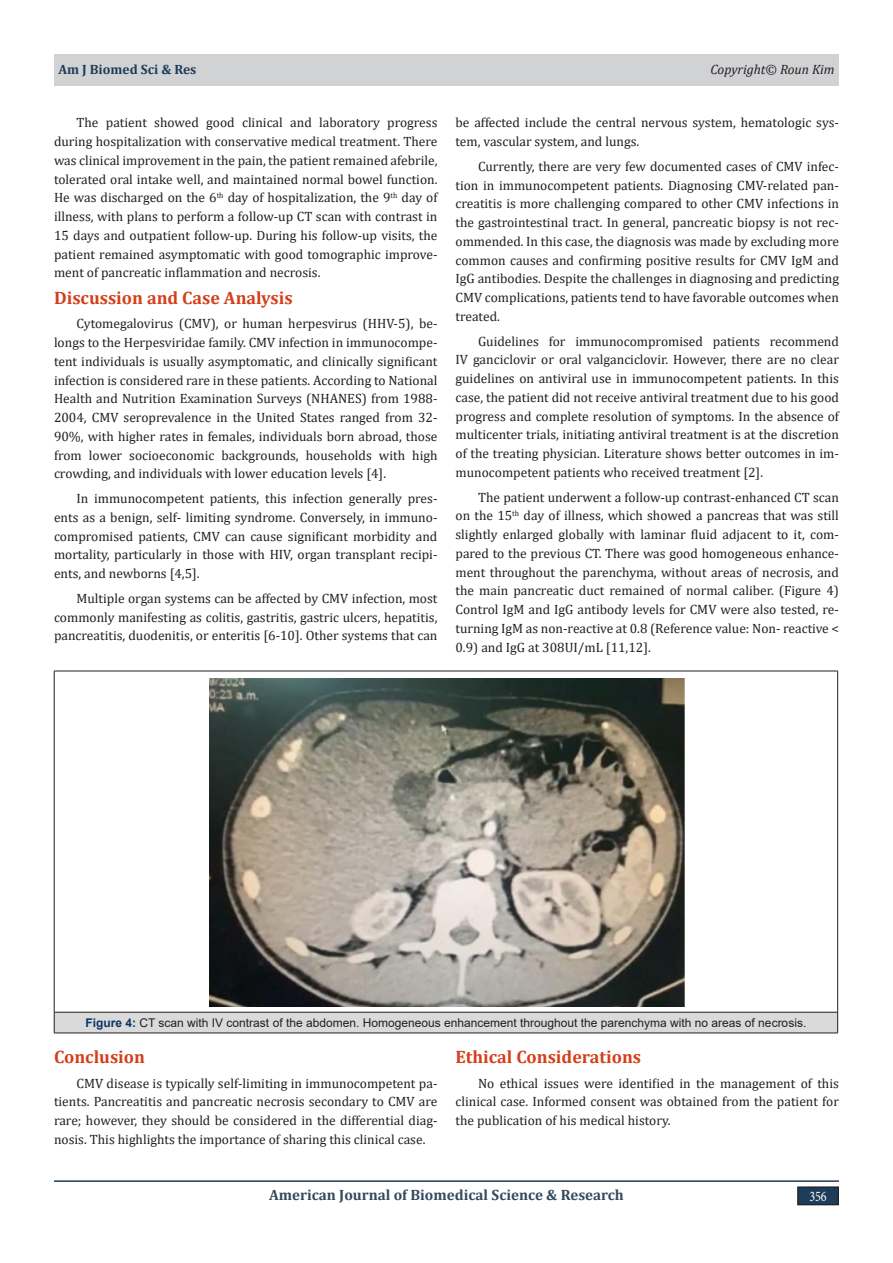
<style>
.page{position:relative;width:893px;height:1263px;background:#fff}
.page>*{position:absolute;margin:0;border:0;box-sizing:border-box;transform-origin:0 0}
.t1{font:700 18px "Cambria";color:#d43e19}
.t2{font:700 15px "Cambria";color:#34495e}
.t3{font:14.7px "Minion Pro";color:#fff;scale:.83 1}
.t4{font:13.5px/18.8px "Cambria";color:#231f20;text-align:justify}
.t5{font:italic 13.5px "Cambria";color:#231f20}
.t6{font:700 13.5px "Cambria";color:#1e3c5a}
.t7{font:12px "Arial";color:#231f20}
.s1{font-weight:700;color:#0e356a}
</style>
<div class="page">
<hr style="left:54px;top:1180px;width:785px;height:2px;background:#1e3c5a">
<div style="left:54px;top:54px;width:785px;height:31px;background:#d1d2d4"></div>
<div style="left:798px;top:1187px;width:40px;height:18px;background:#1e3c5a"></div>
<div style="left:797px;top:1186px;width:42px;height:19px;border:1px solid #231f20"></div>
<div style="left:54px;top:1012px;width:784px;height:21px;background:#dadada"></div>
<hr style="left:54px;top:671px;width:784px;height:1px;background:#231f20">
<hr style="left:54px;top:671px;width:1px;height:341px;background:#231f20">
<hr style="left:837px;top:671px;width:1px;height:341px;background:#231f20">
<hr style="left:54px;top:1012px;width:784px;height:1px;background:#231f20">
<svg style="left:54px;top:1012px;width:1px;height:21px"></svg>
<svg style="left:837px;top:1012px;width:1px;height:21px"></svg>
<hr style="left:54px;top:1033px;width:784px;height:1px;background:#231f20">
<img style="left:209px;top:678px;width:475px;height:328px">
<p class="t6" style="left:58px;top:59px;width:139px">Am J Biomed Sci &amp; Res</p>
<p class="t5" style="left:710px;top:59px;width:126px">Copyright© Roun Kim</p>
<p class="t4" style="left:54px;top:113px;width:385px;text-indent:22px">The patient showed good clinical and laboratory progress during hospitalization with conservative medical treatment. There was clinical improvement in the pain, the patient remained afebrile, tolerated oral intake well, and maintained normal bowel function.<br>He was discharged on the 6<sup>th</sup> day of hospitalization, the 9<sup>th</sup> day of illness, with plans to perform a follow-up CT scan with contrast in 15 days and outpatient follow-up. During his follow-up visits, the patient remained asymptomatic with good tomographic improve&shy;ment of pancreatic inflammation and necrosis.</p>
<p class="t1" style="left:54px;top:285px;width:240px">Discussion and Case Analysis</p>
<p class="t4" style="left:54px;top:314px;width:385px;text-indent:22px">Cytomegalovirus (CMV), or human herpesvirus (HHV-5), be&shy;longs to the Herpesviridae family. CMV infection in immunocompe&shy;tent individuals is usually asymptomatic, and clinically significant infection is considered rare in these patients. According to National Health and Nutrition Examination Surveys (NHANES) from 1988- 2004, CMV seroprevalence in the United States ranged from 32- 90%, with higher rates in females, individuals born abroad, those from lower socioeconomic backgrounds, households with high crowding, and individuals with lower education levels [4].</p>
<p class="t4" style="left:54px;top:489px;width:385px;text-indent:22px">In immunocompetent patients, this infection generally pres&shy;ents as a benign, self- limiting syndrome. Conversely, in immuno&shy;compromised patients, CMV can cause significant morbidity and mortality, particularly in those with HIV, organ transplant recipi&shy;ents, and newborns [4,5].</p>
<p class="t4" style="left:54px;top:589px;width:385px;text-indent:22px">Multiple organ systems can be affected by CMV infection, most commonly manifesting as colitis, gastritis, gastric ulcers, hepatitis, pancreatitis, duodenitis, or enteritis [6-10]. Other systems that can</p>
<p class="t4" style="left:455px;top:113px;width:385px">be affected include the central nervous system, hematologic sys&shy;tem, vascular system, and lungs.</p>
<p class="t4" style="left:455px;top:157px;width:385px;text-indent:22px">Currently, there are very few documented cases of CMV infec&shy;tion in immunocompetent patients. Diagnosing CMV-related pan&shy;creatitis is more challenging compared to other CMV infections in the gastrointestinal tract. In general, pancreatic biopsy is not rec&shy;ommended. In this case, the diagnosis was made by excluding more common causes and confirming positive results for CMV IgM and IgG antibodies. Despite the challenges in diagnosing and predicting CMV complications, patients tend to have favorable outcomes when treated.</p>
<p class="t4" style="left:455px;top:332px;width:385px;text-indent:22px">Guidelines for immunocompromised patients recommend IV ganciclovir or oral valganciclovir. However, there are no clear guidelines on antiviral use in immunocompetent patients. In this case, the patient did not receive antiviral treatment due to his good progress and complete resolution of symptoms. In the absence of multicenter trials, initiating antiviral treatment is at the discretion of the treating physician. Literature shows better outcomes in im&shy;munocompetent patients who received treatment [2].</p>
<p class="t4" style="left:455px;top:488px;width:385px;text-indent:22px">The patient underwent a follow-up contrast-enhanced CT scan on the 15<sup>th</sup> day of illness, which showed a pancreas that was still slightly enlarged globally with laminar fluid adjacent to it, com&shy;pared to the previous CT. There was good homogeneous enhance&shy;ment throughout the parenchyma, without areas of necrosis, and the main pancreatic duct remained of normal caliber. (Figure 4)<br>Control IgM and IgG antibody levels for CMV were also tested, re&shy;turning IgM as non-reactive at 0.8 (Reference value: Non- reactive &lt; 0.9) and IgG at 308UI/mL [11,12].</p>
<p class="t7" style="left:85px;top:1014px;width:722px"><span class="s1">Figure 4:</span> CT scan with IV contrast of the abdomen. Homogeneous enhancement throughout the parenchyma with no areas of necrosis.</p>
<p class="t1" style="left:54px;top:1044px;width:93px">Conclusion</p>
<p class="t4" style="left:54px;top:1073px;width:385px;text-indent:22px">CMV disease is typically self-limiting in immunocompetent pa&shy;tients. Pancreatitis and pancreatic necrosis secondary to CMV are rare; however, they should be considered in the differential diag&shy;nosis. This highlights the importance of sharing this clinical case.</p>
<p class="t1" style="left:455px;top:1044px;width:187px">Ethical Considerations</p>
<p class="t4" style="left:455px;top:1073px;width:385px;text-indent:22px">No ethical issues were identified in the management of this clinical case. Informed consent was obtained from the patient for the publication of his medical history.</p>
<p class="t2" style="left:269px;top:1184px;width:356px">American Journal of Biomedical Science &amp; Research</p>
<p class="t3" style="left:809px;top:1187px;width:23px">356</p>
</div>
